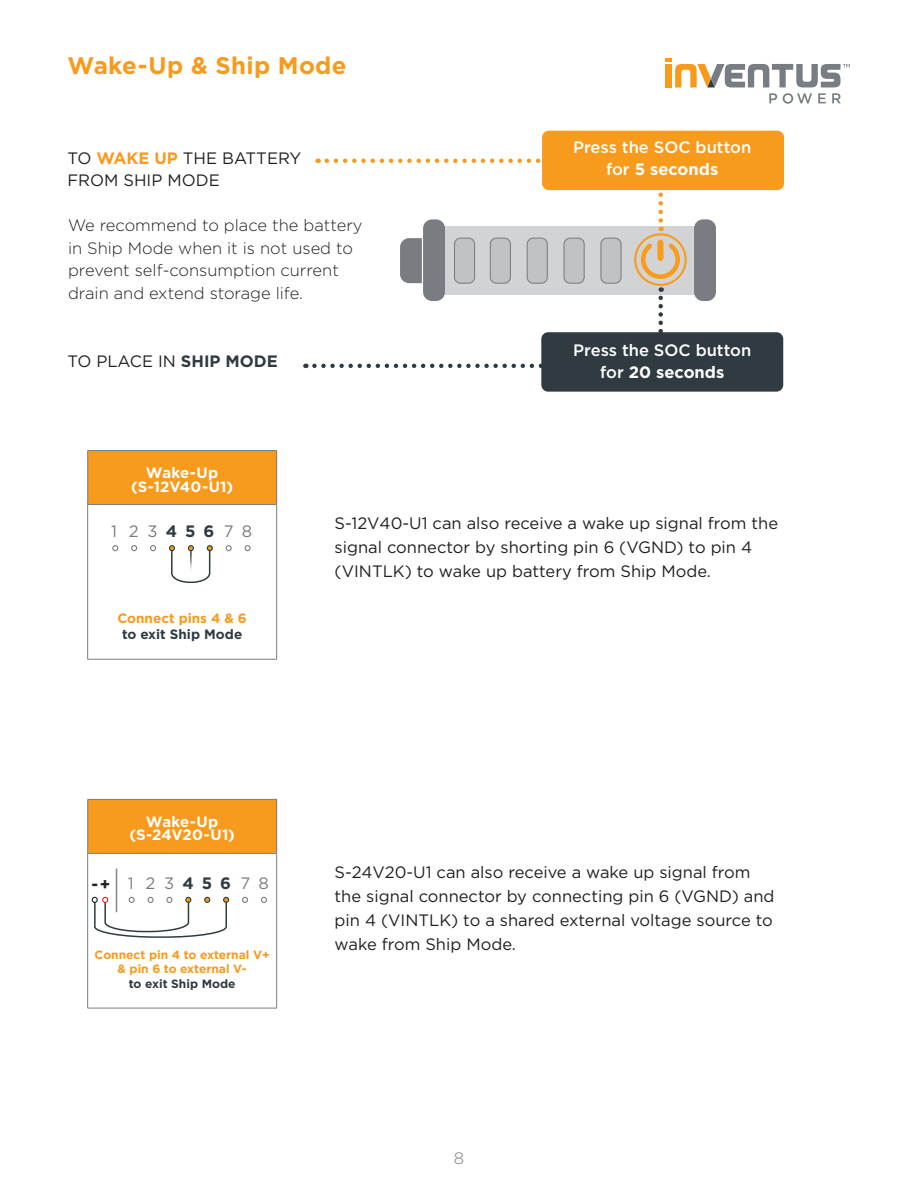
<style>
.page{position:relative;width:918px;height:1188px;background:#fff}
.page>*{position:absolute;margin:0;border:0;box-sizing:border-box;transform-origin:0 0}
.t1{font:700 24px "Gotham";letter-spacing:.015em;color:#f89a1c}
.t2{font:16.5px/24px "Gotham";color:#231f20}
.t3{font:300 16.5px/22.5px "Gotham";color:#231f20}
.t4{font:500 16.5px/22.5px "Gotham";color:#fff;text-align:center}
.t5{font:16.5px "Gotham";color:#787d83}
.t6{font:700 16.5px "Gotham";color:#231f20}
.t7{font:300 16.5px "Gotham";color:#787d83}
.t8{font:700 15px/13.5px "Gotham";letter-spacing:.005em;color:#fff;text-align:center}
.t9{font:700 13.5px "Gotham";color:#f89a1c}
.t10{font:700 13.5px "Gotham";color:#2f3b41}
.t11{font:700 12px/14.4px "Gotham";color:#f89a1c;text-align:center}
.t12{font:700 12px "Gotham";color:#2f3b41}
.s1{font-weight:700;color:#f89a1c}
.s2{font-weight:700;color:#2f3b41}
.s3{font-weight:700}
</style>
<div class="page">
<svg style="left:769px;top:93px;width:8px;height:10px"></svg>
<svg style="left:818px;top:93px;width:8px;height:10px"></svg>
<svg style="left:832px;top:93px;width:9px;height:10px"></svg>
<svg style="left:783px;top:93px;width:29px;height:11px"></svg>
<svg style="left:665px;top:58px;width:185px;height:29px"></svg>
<div style="left:542px;top:131px;width:242px;height:59px;background:#f89a1c;border-radius:7px"></div>
<div style="left:443px;top:226px;width:257px;height:68px;background:#d1d3d4"></div>
<div style="left:634px;top:233px;width:53px;height:53px;border:2px solid #f99b1c;border-radius:50%"></div>
<div style="left:423px;top:219px;width:22px;height:82px;background:#797d82;border-radius:9px"></div>
<div style="left:694px;top:219px;width:22px;height:82px;background:#797d82;border-radius:9px"></div>
<div style="left:455px;top:238px;width:20px;height:45px;background:#c0c2c4;border-radius:6px"></div>
<div style="left:454px;top:238px;width:21px;height:46px;border:1px solid #797d82;border-radius:6px"></div>
<div style="left:490px;top:238px;width:20px;height:45px;background:#c0c2c4;border-radius:6px"></div>
<div style="left:490px;top:238px;width:21px;height:46px;border:1px solid #797d82;border-radius:6px"></div>
<div style="left:527px;top:238px;width:20px;height:45px;background:#c0c2c4;border-radius:6px"></div>
<div style="left:527px;top:238px;width:21px;height:46px;border:1px solid #797d82;border-radius:6px"></div>
<div style="left:564px;top:238px;width:20px;height:45px;background:#c0c2c4;border-radius:6px"></div>
<div style="left:564px;top:238px;width:21px;height:46px;border:1px solid #797d82;border-radius:6px"></div>
<div style="left:601px;top:238px;width:20px;height:45px;background:#c0c2c4;border-radius:6px"></div>
<div style="left:600px;top:238px;width:22px;height:46px;border:1px solid #797d82;border-radius:6px"></div>
<svg style="left:400px;top:238px;width:22px;height:45px"></svg>
<svg style="left:641px;top:240px;width:39px;height:39px"></svg>
<svg style="left:658px;top:195px;width:5px;height:36px"></svg>
<div style="left:541px;top:332px;width:242px;height:60px;background:#2f3b41;border-radius:7px"></div>
<svg style="left:658px;top:298px;width:5px;height:35px"></svg>
<svg style="left:327px;top:159px;width:216px;height:4px"></svg>
<svg style="left:314px;top:364px;width:227px;height:4px"></svg>
<div style="left:88px;top:799px;width:189px;height:54px;background:#f89a1c"></div>
<hr style="left:87px;top:854px;width:1px;height:154px;background:#787d83">
<hr style="left:276px;top:854px;width:1px;height:154px;background:#787d83">
<hr style="left:87px;top:1008px;width:190px;height:1px;background:#787d83">
<hr style="left:87px;top:799px;width:190px;height:1px;background:#787d83">
<hr style="left:87px;top:800px;width:1px;height:53px;background:#787d83">
<hr style="left:276px;top:800px;width:1px;height:53px;background:#787d83">
<hr style="left:87px;top:853px;width:190px;height:1px;background:#787d83">
<svg style="left:242px;top:897px;width:6px;height:6px"></svg>
<svg style="left:261px;top:897px;width:6px;height:6px"></svg>
<hr style="left:116px;top:868px;width:1px;height:44px;background:#81848b">
<svg style="left:92px;top:896px;width:137px;height:42px"></svg>
<div style="left:88px;top:451px;width:189px;height:54px;background:#f89a1c"></div>
<hr style="left:87px;top:505px;width:1px;height:154px;background:#787d83">
<hr style="left:276px;top:505px;width:1px;height:154px;background:#787d83">
<hr style="left:87px;top:659px;width:190px;height:1px;background:#787d83">
<hr style="left:87px;top:450px;width:190px;height:1px;background:#787d83">
<hr style="left:87px;top:451px;width:1px;height:53px;background:#787d83">
<hr style="left:276px;top:451px;width:1px;height:53px;background:#787d83">
<hr style="left:87px;top:504px;width:190px;height:1px;background:#787d83">
<svg style="left:112px;top:545px;width:6px;height:6px"></svg>
<svg style="left:131px;top:545px;width:6px;height:6px"></svg>
<svg style="left:150px;top:545px;width:6px;height:6px"></svg>
<svg style="left:226px;top:545px;width:6px;height:6px"></svg>
<svg style="left:245px;top:545px;width:6px;height:6px"></svg>
<svg style="left:169px;top:545px;width:44px;height:38px"></svg>
<h1 class="t1" style="left:68px;top:55px;width:281px">Wake-Up &amp; Ship Mode</h1>
<p class="t2" style="left:67px;top:147px;width:235px;line-height:22.5px">TO <span class="s1">WAKE UP</span> THE BATTERY<br>FROM SHIP MODE</p>
<p class="t3" style="left:68px;top:215px;width:296px">We recommend to place the battery in Ship Mode when it is not used to prevent self-consumption current drain and extend storage life.</p>
<p class="t2" style="left:67px;top:350px;width:212px">TO PLACE IN <span class="s2">SHIP MODE</span></p>
<p class="t8" style="left:131px;top:467px;width:104px">Wake-Up (S-12V40-U1)</p>
<p class="t4" style="left:573px;top:136px;width:180px">Press the SOC button for <span class="s3">5 seconds</span></p>
<p class="t4" style="left:573px;top:340px;width:180px">Press the SOC button for <span class="s3">20 seconds</span></p>
<p class="t5" style="left:111px;top:524px;width:143px">1 2 3<span class="s2">4 56</span> 7 8</p>
<p class="t9" style="left:117px;top:612px;width:131px">Connect pins 4 &amp; 6</p>
<p class="t10" style="left:122px;top:628px;width:122px">to exit Ship Mode</p>
<p class="t8" style="left:129px;top:816px;width:107px">Wake-Up (S-24V20-U1)</p>
<p class="t2" style="left:335px;top:512px;width:445px">S-12V40-U1 can also receive a wake up signal from the signal connector by shorting pin 6 (VGND) to pin 4 (VINTLK) to wake up battery from Ship Mode.</p>
<p class="t6" style="left:91px;top:877px;width:21px">+-</p>
<p class="t5" style="left:128px;top:876px;width:143px">1 2 3<span class="s2">4 56</span> 7 8</p>
<p class="t2" style="left:335px;top:861px;width:441px">S-24V20-U1 can also receive a wake up signal from the signal connector by connecting pin 6 (VGND) and pin 4 (VINTLK) to a shared external voltage source to wake from Ship Mode.</p>
<p class="t11" style="left:95px;top:948px;width:177px">Connect pin 4 to external V+ &amp; pin 6 to external V-</p>
<p class="t12" style="left:129px;top:978px;width:108px">to exit Ship Mode</p>
<p class="t7" style="left:454px;top:1151px;width:12px">8</p>
</div>
